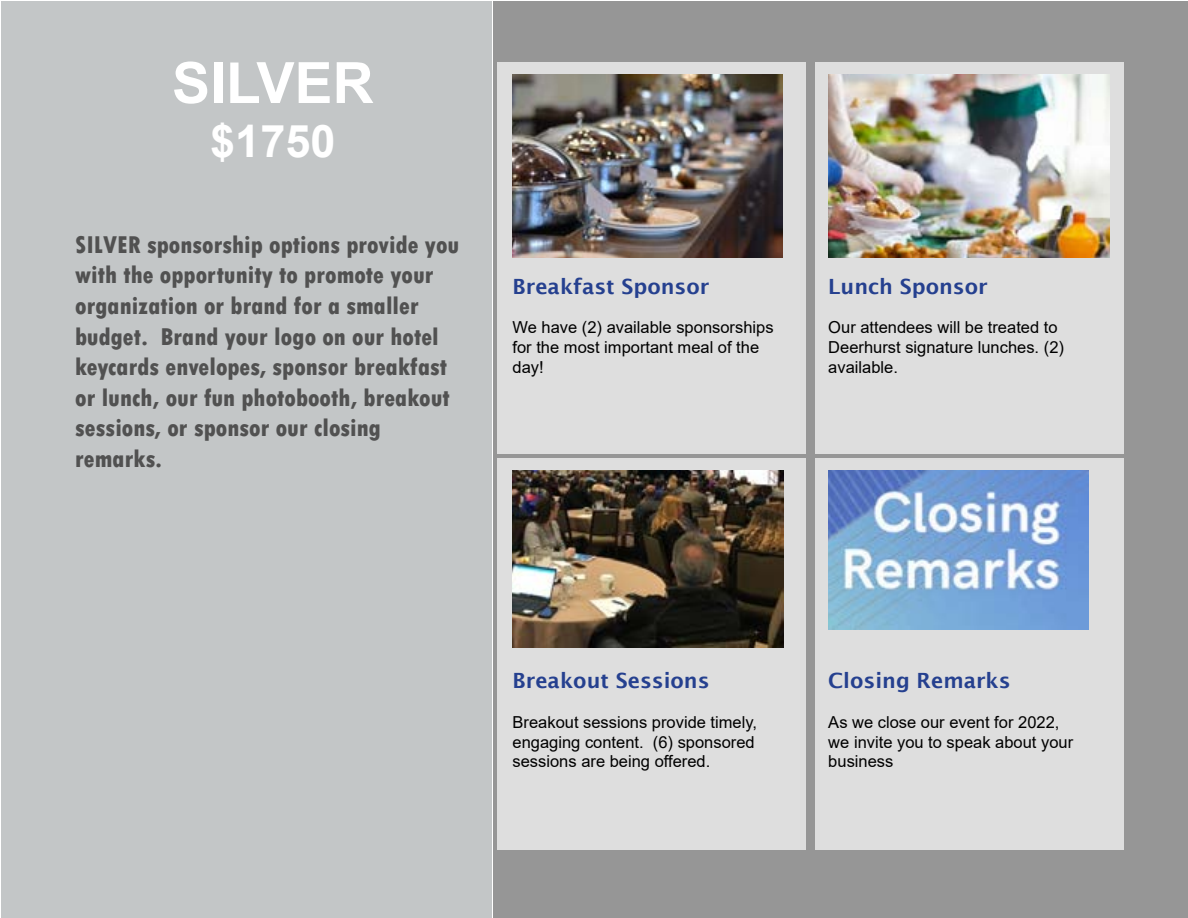
<style>
.page{position:relative;width:1188px;height:918px;background:#fff}
.page>*{position:absolute;margin:0;border:0;box-sizing:border-box;transform-origin:0 0}
.t1{font:700 57px "Arial";color:#fff}
.t2{font:700 45px "Arial";color:#fff}
.t3{font:800 condensed 25.5px/30.6px "Tw Cen";color:#515151}
.t4{font:600 21px "Lucida Sans";color:#25408f}
.t5{font:16.5px/19.8px "Arial";color:#000}
</style>
<div class="page">
<div style="left:493px;top:1px;width:694px;height:916px;background:#969696"></div>
<div style="left:1px;top:1px;width:491px;height:916px;background:#c3c6c7"></div>
<div style="left:498px;top:62px;width:308px;height:391px;background:#dedede"></div>
<div style="left:815px;top:62px;width:308px;height:391px;background:#dedede"></div>
<div style="left:498px;top:459px;width:308px;height:391px;background:#dedede"></div>
<div style="left:815px;top:459px;width:308px;height:391px;background:#dedede"></div>
<img style="left:513px;top:74px;width:270px;height:184px">
<img style="left:828px;top:74px;width:282px;height:184px">
<img style="left:513px;top:471px;width:271px;height:176px">
<img style="left:828px;top:471px;width:261px;height:158px">
<h1 class="t1" style="left:172px;top:43px;width:203px">SILVER</h1>
<h2 class="t2" style="left:210px;top:109px;width:127px">$1750</h2>
<p class="t3" style="left:75px;top:229px;width:386px">SILVER sponsorship options provide you with the opportunity to promote your organization or brand for a smaller budget. Brand your logo on our hotel keycards envelopes, sponsor breakfast or lunch, our fun photobooth, breakout sessions, or sponsor our closing remarks.</p>
<p class="t4" style="left:513px;top:274px;width:198px">Breakfast Sponsor</p>
<p class="t5" style="left:513px;top:317px;width:263px">We have (2) available sponsorships for the most important meal of the day!</p>
<p class="t4" style="left:828px;top:274px;width:161px">Lunch Sponsor</p>
<p class="t5" style="left:828px;top:317px;width:237px">Our attendees will be treated to<br>Deerhurst signature lunches. (2) available.</p>
<p class="t4" style="left:513px;top:669px;width:199px">Breakout Sessions</p>
<p class="t5" style="left:513px;top:712px;width:246px">Breakout sessions provide timely, engaging content. (6) sponsored sessions are being offered.</p>
<p class="t4" style="left:828px;top:669px;width:184px">Closing Remarks</p>
<p class="t5" style="left:828px;top:712px;width:246px">As we close our event for 2022, we invite you to speak about your business</p>
</div>
